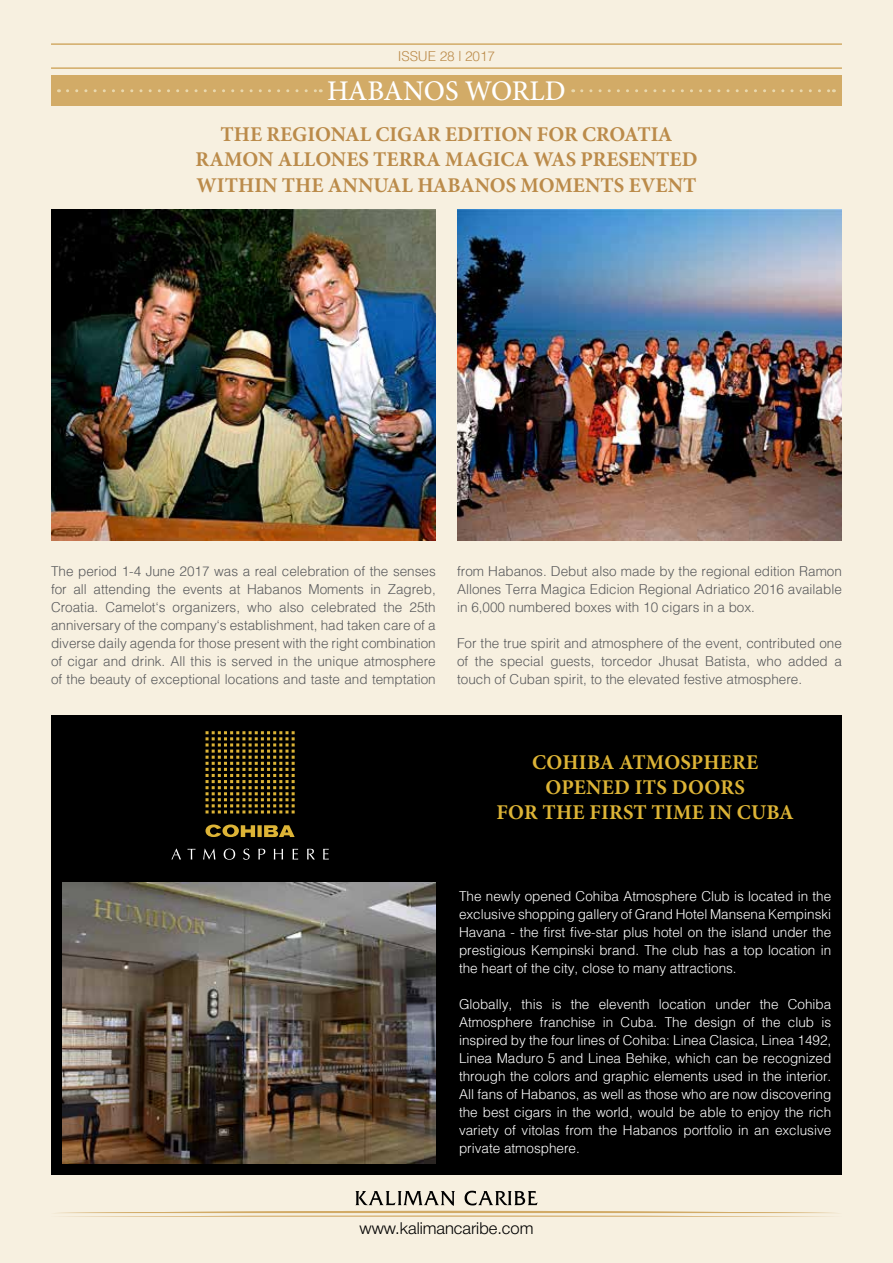
<style>
.page{position:relative;width:893px;height:1263px;background:#f7f0e0}
.page>*{position:absolute;margin:0;border:0;box-sizing:border-box;transform-origin:0 0}
.t1{font:500 28.5px "Minion Pro";letter-spacing:-.005em;color:#fff}
.t2{font:700 21px/25.2px "Minion Pro";color:#bb8b4a}
.t3{font:700 21px/25.2px "Minion Pro";letter-spacing:.01em;color:#ddb436;text-align:center}
.t4{font:16.5px "Helvetica 4 Light";color:#000}
.t5{font:300 15px/18px "Helv Cyr";color:#58595b;text-align:justify}
.t6{font:300 15px/18px "Helv Cyr";color:#fff;text-align:justify}
.t7{font:300 15px "Helv Cyr";letter-spacing:-.005em;color:#bb8b4a}
</style>
<div class="page">
<div style="left:51px;top:716px;width:791px;height:459px;background:#000"></div>
<svg style="left:171px;top:849px;width:158px;height:11px"></svg>
<svg style="left:206px;top:731px;width:89px;height:82px"></svg>
<svg style="left:205px;top:824px;width:90px;height:13px"></svg>
<hr style="left:51px;top:43px;width:791px;height:2px;background:#d2ab67">
<hr style="left:51px;top:67px;width:791px;height:2px;background:#d2ab67">
<svg style="left:59px;top:1191px;width:775px;height:25px"></svg>
<img style="left:62px;top:882px;width:373px;height:281px">
<img style="left:51px;top:209px;width:385px;height:331px">
<img style="left:457px;top:209px;width:385px;height:331px">
<div style="left:51px;top:75px;width:791px;height:31px;background:#d2ab67"></div>
<svg style="left:68px;top:89px;width:253px;height:3px"></svg>
<svg style="left:582px;top:89px;width:252px;height:3px"></svg>
<p class="t7" style="left:398px;top:48px;width:99px">Issue 28 | 2017</p>
<h1 class="t1" style="left:327px;top:72px;width:240px">HABANOS WORLD</h1>
<h2 class="t2" style="left:195px;top:122px;width:502px;text-indent:25px">THE REGIONAL CIGAR EDITION FOR CROATIA<br>RAMON ALLONES TERRA MAGICA WAS PRESENTED<br>WITHIN THE ANNU</h2>
<h2 class="t2" style="left:387px;top:172px;width:311px">AL HABANOS MOMENTS EVENT</h2>
<p class="t5" style="left:51px;top:562px;width:386px">The period 1-4 June 2017 was a real celebration of the senses for all attending the events at Habanos Moments in Zagreb, Croatia. Camelot‘s organizers, who also celebrated the 25th anniversary of the company‘s establishment, had taken care of a diverse daily agenda for those present with the right combination of cigar and drink. All this is served in the unique atmosphere of the beauty of exceptional locations and taste and temptation</p>
<p class="t5" style="left:457px;top:562px;width:386px">from Habanos. Debut also made by the regional edition Ramon Allones Terra Magica Edicion Regional Adriatico 2016 available in 6,000 numbered boxes with 10 cigars in a box.</p>
<p class="t5" style="left:457px;top:634px;width:386px">For the true spirit and atmosphere of the event, contributed one of the special guests, torcedor Jhusat Batista, who added a touch of Cuban spirit, to the elevated festive atmosphere.</p>
<h2 class="t3" style="left:497px;top:749px;width:299px">COHIBA ATMOSPHERE<br>OPENED ITS DOORS<br>FOR THE FIRST TIME IN CUBA</h2>
<p class="t6" style="left:459px;top:887px;width:374px">The newly opened Cohiba Atmosphere Club is located in the exclusive shopping gallery of Grand Hotel Mansena Kempinski Havana - the first five-star plus hotel on the island under the prestigious Kempinski brand. The club has a top location in the heart of the city, close to many attractions.</p>
<p class="t6" style="left:459px;top:995px;width:374px">Globally, this is the eleventh location under the Cohiba Atmosphere franchise in Cuba. The design of the club is inspired by the four lines of Cohiba: Linea Clasica, Linea 1492, Linea Maduro 5 and Linea Behike, which can be recognized through the colors and graphic elements used in the interior.<br>All fans of Habanos, as well as those who are now discovering the best cigars in the world, would be able to enjoy the rich variety of vitolas from the Habanos portfolio in an exclusive private atmosphere.</p>
<p class="t4" style="left:359px;top:1219px;width:175px">www.kalimancaribe.com</p>
</div>
